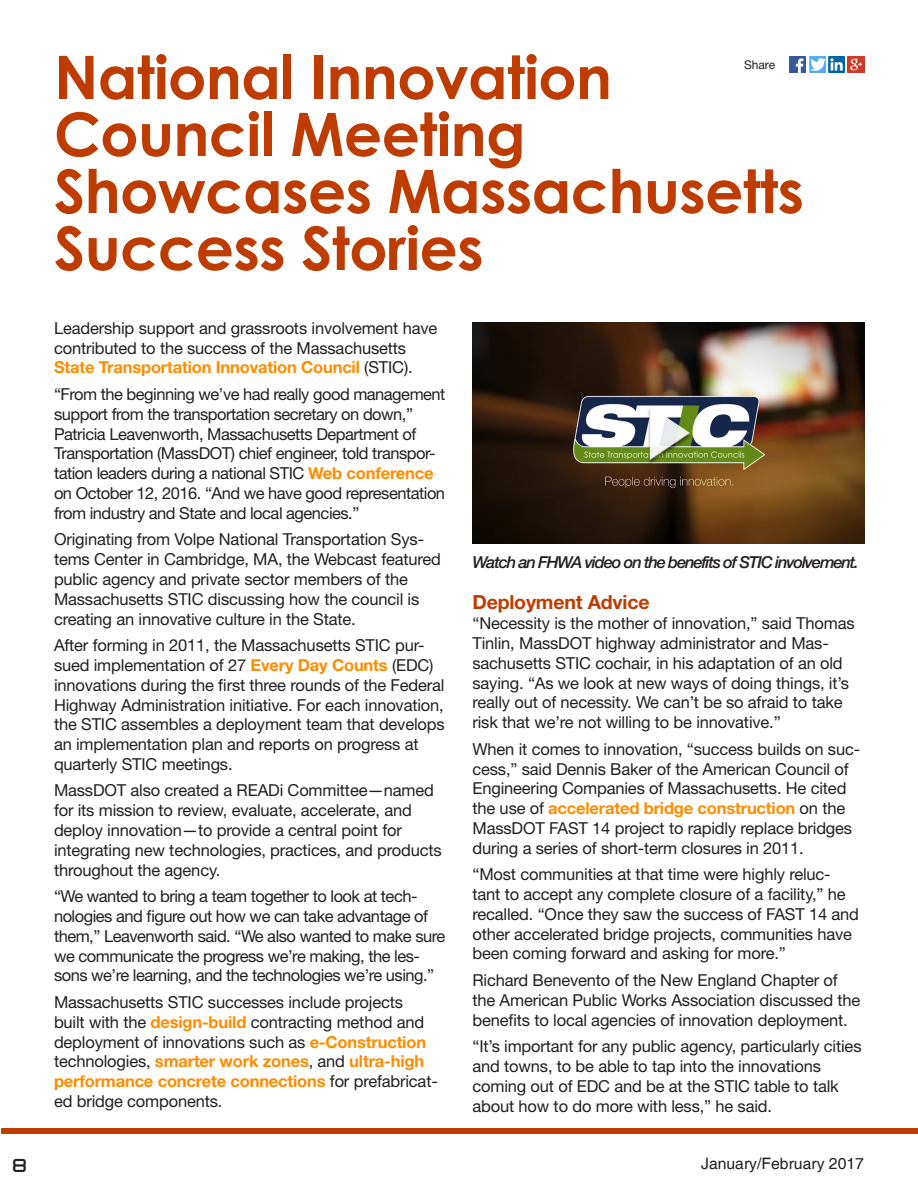
<style>
.page{position:relative;width:918px;height:1188px;background:#fff}
.page>*{position:absolute;margin:0;border:0;box-sizing:border-box;transform-origin:0 0}
.Headline{font:700 60px/57px "Century Gothic";letter-spacing:-.01em;color:#be3c00}
.t1{font:27px "Cals Caps";color:#231f20}
.Body-Subhead-H2{font:700 19.5px "Helvetica Neue LT Std";letter-spacing:-.01em;color:#be3c00}
.Body-Copy{font:16.5px/19.8px "Helvetica Neue LT Std";letter-spacing:-.01em;color:#231f20}
.Body-Copy-2{font:16.5px/19.8px "Helvetica Neue LT Std";letter-spacing:-.03em;color:#231f20}
.t2{font:italic 500 16.5px "Helvetica Neue LT Std";letter-spacing:-.07em;color:#231f20}
.t3{font:15.75px "Helvetica";color:#231f20}
.t4{font:12px "Helvetica Neue LT Std";color:#231f20}
.s1{font-weight:700;color:#ff8c00}
</style>
<div class="page">
<img style="left:473px;top:322px;width:391px;height:221px">
<img style="left:790px;top:56px;width:16px;height:16px">
<img style="left:809px;top:56px;width:16px;height:16px">
<img style="left:828px;top:56px;width:17px;height:16px">
<img style="left:848px;top:56px;width:16px;height:16px">
<div style="left:1px;top:1128px;width:917px;height:6px;background:#be3c00"></div>
<h1 class="Headline" style="left:54px;top:46px;width:751px">National Innovation<br>Council Meeting<br>Showcases Massachusetts<br>Success Stories</h1>
<p class="t4" style="left:744px;top:57px;width:33px">Share</p>
<p class="Body-Copy" style="left:54px;top:318px;width:385px">Leadership support and grassroots involvement have contributed to the success of the Massachusetts<br><span class="s1">State Transportation Innovation Council</span> (STIC).</p>
<p class="Body-Copy-2" style="left:54px;top:384px;width:393px">“From the beginning we’ve had really good management support from the transportation secretary on down,” Patricia Leavenworth, Massachusetts Department of Transportation (MassDOT) chief engineer, told transpor&shy;tation leaders during a national STIC <span class="s1">Web conference </span>on October 12, 2016. “And we have good representation from industry and State and local agencies.”</p>
<p class="Body-Copy" style="left:54px;top:529px;width:389px">Originating from Volpe National Transportation Sys&shy;tems Center in Cambridge, MA, the Webcast featured public agency and private sector members of the Massachusetts STIC discussing how the council is creating an innovative culture in the State.</p>
<p class="Body-Copy" style="left:54px;top:635px;width:392px">After forming in 2011, the Massachusetts STIC pur&shy;sued implementation of 27 <span class="s1">Every Day Counts</span> (EDC) innovations during the first three rounds of the Federal Highway Administration initiative. For each innovation, the STIC assembles a deployment team that develops an implementation plan and reports on progress at quarterly STIC meetings.</p>
<p class="Body-Copy" style="left:54px;top:780px;width:389px">MassDOT also created a READi Committee—named for its mission to review, evaluate, accelerate, and deploy innovation—to provide a central point for integrating new technologies, practices, and products throughout the agency.</p>
<p class="Body-Copy-2" style="left:54px;top:886px;width:393px">“We wanted to bring a team together to look at tech&shy;nologies and figure out how we can take advantage of them,” Leavenworth said. “We also wanted to make sure we communicate the progress we’re making, the les&shy;sons we’re learning, and the technologies we’re using.”</p>
<p class="Body-Copy" style="left:54px;top:992px;width:385px">Massachusetts STIC successes include projects built with the <span class="s1">design-build</span> contracting method and deployment of innovations such as <span class="s1">e-Construction </span>technologies, <span class="s1">smarter work zones</span>, and <span class="s1">ultra-high performance concrete connections</span> for prefabricat&shy;ed bridge components.</p>
<p class="t2" style="left:472px;top:553px;width:388px">Watch an FHWA video on the benefits of STIC involvement.</p>
<h2 class="Body-Subhead-H2" style="left:472px;top:590px;width:179px">Deployment Advice</h2>
<p class="Body-Copy" style="left:472px;top:613px;width:384px">“Necessity is the mother of innovation,” said Thomas Tinlin, MassDOT highway administrator and Mas&shy;sachusetts STIC cochair, in his adaptation of an old saying. “As we look at new ways of doing things, it’s really out of necessity. We can’t be so afraid to take risk that we’re not willing to be innovative.”</p>
<p class="Body-Copy" style="left:472px;top:739px;width:389px">When it comes to innovation, “success builds on suc&shy;cess,” said Dennis Baker of the American Council of Engineering Companies of Massachusetts. He cited the use of <span class="s1">accelerated bridge construction</span> on the MassDOT FAST 14 project to rapidly replace bridges during a series of short-term closures in 2011.</p>
<p class="Body-Copy" style="left:472px;top:864px;width:388px">“Most communities at that time were highly reluc&shy;tant to accept any complete closure of a facility,” he recalled. “Once they saw the success of FAST 14 and other accelerated bridge projects, communities have been coming forward and asking for more.”</p>
<p class="Body-Copy" style="left:472px;top:970px;width:389px">Richard Benevento of the New England Chapter of the American Public Works Association discussed the benefits to local agencies of innovation deployment.</p>
<p class="Body-Copy" style="left:472px;top:1036px;width:391px">“It’s important for any public agency, particularly cities and towns, to be able to tap into the innovations coming out of EDC and be at the STIC table to talk about how to do more with less,” he said.</p>
<h2 class="t1" style="left:12px;top:1151px;width:16px">8</h2>
<p class="t3" style="left:701px;top:1154px;width:164px">January/February 2017</p>
</div>
